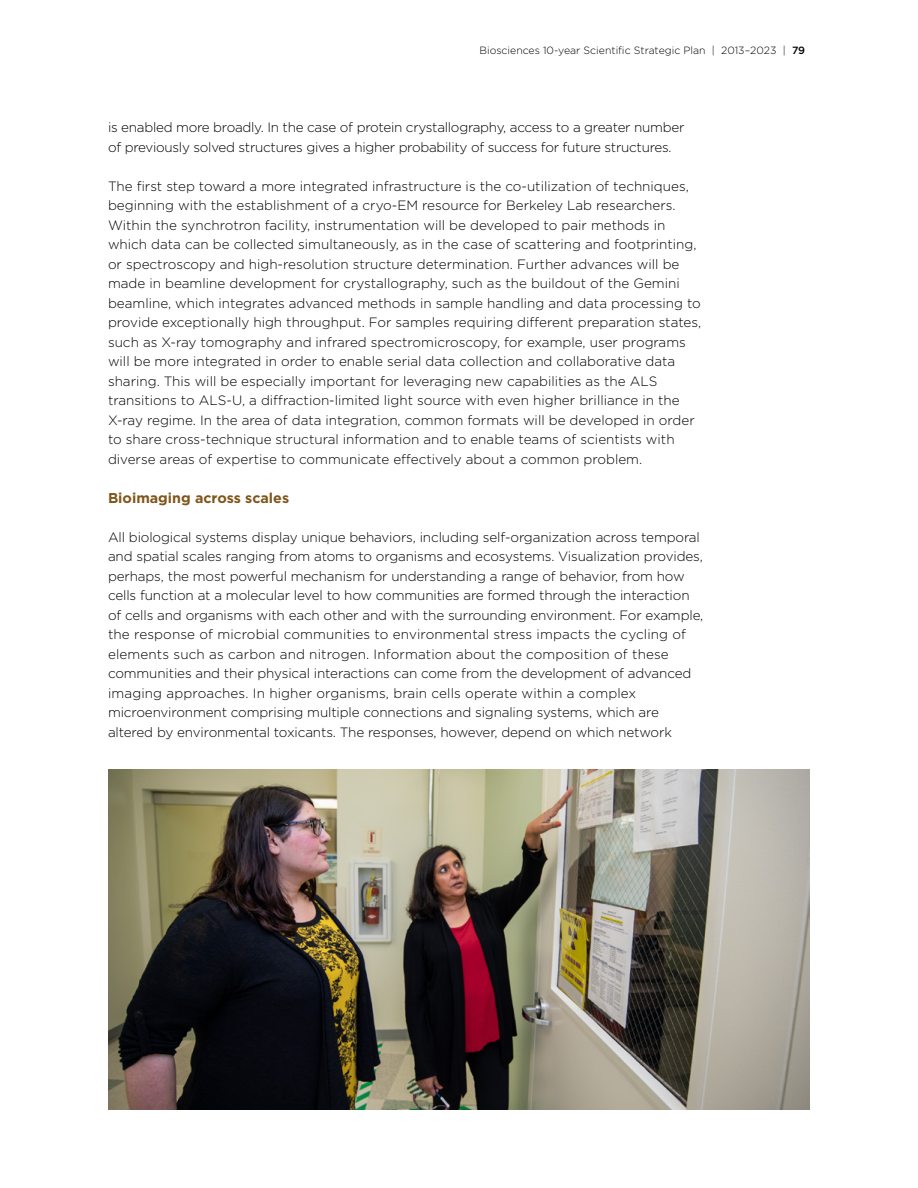
<style>
.page{position:relative;width:918px;height:1188px;background:#fff}
.page>*{position:absolute;margin:0;border:0;box-sizing:border-box;transform-origin:0 0}
.H3___Brown{font:700 14.25px "Gotham";color:#80561b}
.Body{font:300 13.5px/19.5px "Gotham";color:#000}
.Body-2{font:300 13.5px/19.5px "Gotham";letter-spacing:-.02em;color:#000}
.t1{font:300 10.5px "Gotham";color:#000}
.s1{font-weight:500}
</style>
<div class="page">
<img style="left:108px;top:770px;width:702px;height:340px">
<p class="t1" style="left:479px;top:44px;width:327px">Biosciences 10-year Scientific Strategic Plan | 2013–2023 | <span class="s1">79</span></p>
<p class="Body-2" style="left:108px;top:117px;width:578px">is enabled more broadly. In the case of protein crystallography, access to a greater number of previously solved structures gives a higher probability of success for future structures.</p>
<p class="Body" style="left:108px;top:176px;width:595px">The first step toward a more integrated infrastructure is the co-utilization of techniques, beginning with the establishment of a cryo-EM resource for Berkeley Lab researchers.<br>Within the synchrotron facility, instrumentation will be developed to pair methods in which data can be collected simultaneously, as in the case of scattering and footprinting, or spectroscopy and high-resolution structure determination. Further advances will be made in beamline development for crystallography, such as the buildout of the Gemini beamline, which integrates advanced methods in sample handling and data processing to provide exceptionally high throughput. For samples requiring different preparation states, such as X-ray tomography and infrared spectromicroscopy, for example, user programs will be more integrated in order to enable serial data collection and collaborative data sharing. This will be especially important for leveraging new capabilities as the ALS transitions to ALS-U, a diffraction-limited light source with even higher brilliance in the X-ray regime. In the area of data integration, common formats will be developed in order to share cross-technique structural information and to enable teams of scientists with diverse areas of expertise to communicate effectively about a common problem.</p>
<p class="H3___Brown" style="left:108px;top:488px;width:183px">Bioimaging across scales</p>
<p class="Body" style="left:108px;top:527px;width:597px">All biological systems display unique behaviors, including self-organization across temporal and spatial scales ranging from atoms to organisms and ecosystems. Visualization provides, perhaps, the most powerful mechanism for understanding a range of behavior, from how cells function at a molecular level to how communities are formed through the interaction of cells and organisms with each other and with the surrounding environment. For example, the response of microbial communities to environmental stress impacts the cycling of elements such as carbon and nitrogen. Information about the composition of these communities and their physical interactions can come from the development of advanced imaging approaches. In higher organisms, brain cells operate within a complex microenvironment comprising multiple connections and signaling systems, which are altered by environmental toxicants. The responses, however, depend on which network</p>
</div>
